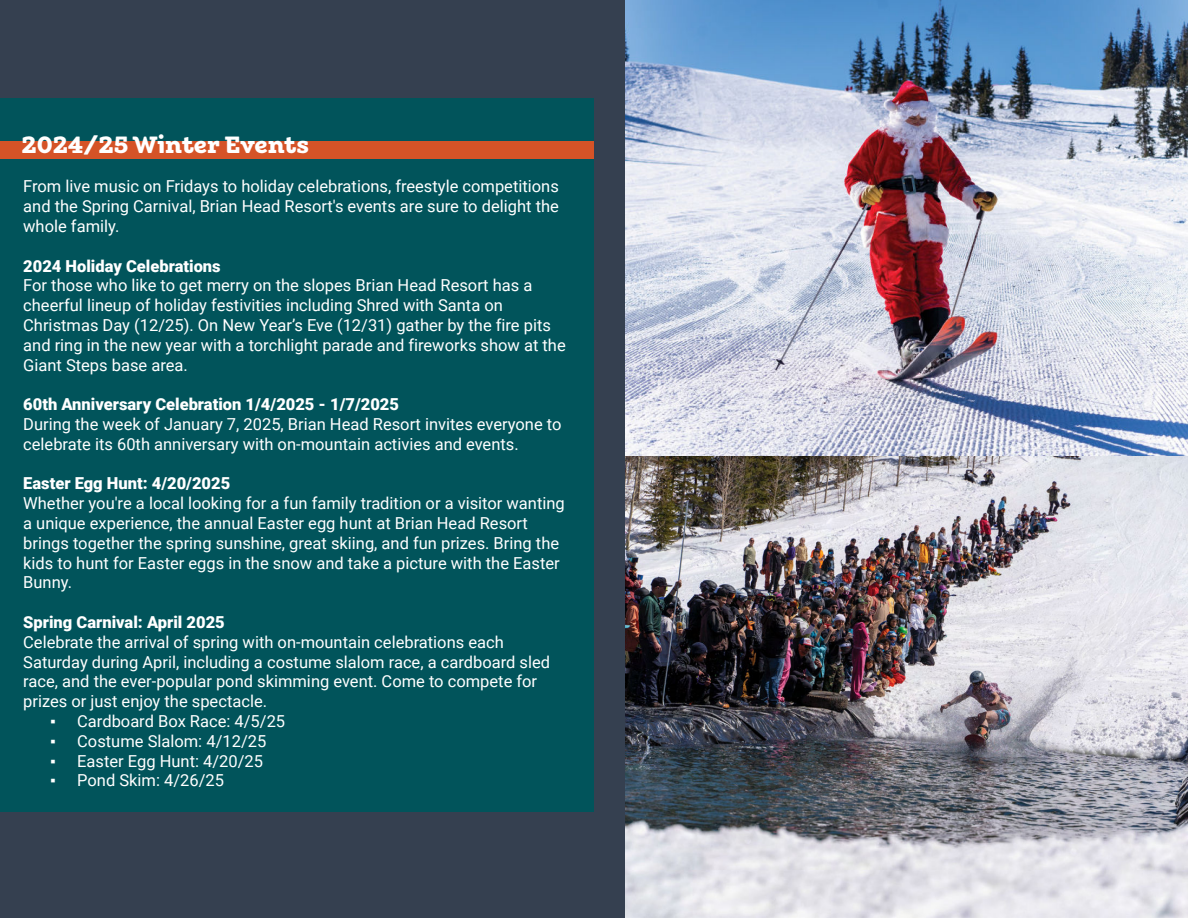
<style>
.page{position:relative;width:1188px;height:918px;background:#fff}
.page>*{position:absolute;margin:0;border:0;box-sizing:border-box;transform-origin:0 0}
.t1{font:700 24px "Winden Alt";color:#fff}
.t2{font:16.5px/19.8px "Roboto";color:#fff}
.t3{font:900 16.5px "Roboto";color:#fff}
.s1{font-family:"Times New Roman"}
</style>
<div class="page">
<img style="left:625px;top:455px;width:563px;height:463px">
<img style="left:625px;top:0;width:563px;height:455px">
<div style="left:0;top:0;width:625px;height:918px;background:#354050"></div>
<div style="left:0;top:98px;width:594px;height:714px;background:#01545b"></div>
<div style="left:0;top:141px;width:594px;height:17px;background:#d55327"></div>
<h1 class="t1" style="left:22px;top:134px;width:289px">2024/25 Winter Events</h1>
<p class="t2" style="left:23px;top:178px;width:537px;text-align:justify">From live music on Fridays to holiday celebrations, freestyle competitions and the Spring Carnival, Brian Head Resort's events are sure to delight the whole family.</p>
<p class="t3" style="left:23px;top:259px;width:199px">2024 Holiday Celebrations</p>
<p class="t2" style="left:23px;top:277px;width:544px">For those who like to get merry on the slopes Brian Head Resort has a cheerful lineup of holiday festivities including Shred with Santa on Christmas Day (12/25). On New Year’s Eve (12/31) gather by the fire pits and ring in the new year with a torchlight parade and fireworks show at the Giant Steps base area.</p>
<p class="t3" style="left:23px;top:398px;width:377px">60th Anniversary Celebration 1/4/2025 - 1/7/2025</p>
<p class="t2" style="left:23px;top:415px;width:540px">During the week of January 7, 2025, Brian Head Resort invites everyone to celebrate its 60th anniversary with on-mountain activies and events.</p>
<p class="t3" style="left:23px;top:477px;width:209px">Easter Egg Hunt: 4/20/2025</p>
<p class="t2" style="left:23px;top:494px;width:543px">Whether you're a local looking for a fun family tradition or a visitor wanting a unique experience, the annual Easter egg hunt at Brian Head Resort brings together the spring sunshine, great skiing, and fun prizes. Bring the kids to hunt for Easter eggs in the snow and take a picture with the Easter Bunny.</p>
<p class="t3" style="left:23px;top:616px;width:203px">Spring Carnival: April 2025</p>
<p class="t2" style="left:23px;top:633px;width:528px">Celebrate the arrival of spring with on-mountain celebrations each Saturday during April, including a costume slalom race, a cardboard sled race, and the ever-popular pond skimming event. Come to compete for prizes or just enjoy the spectacle.</p>
<p class="t2" style="left:50px;top:712px;width:236px"><span class="s1">▪</span> Cardboard Box Race: 4/5/25</p>
<p class="t2" style="left:50px;top:732px;width:218px"><span class="s1">▪</span> Costume Slalom: 4/12/25</p>
<p class="t2" style="left:50px;top:752px;width:214px"><span class="s1">▪</span> Easter Egg Hunt: 4/20/25</p>
<p class="t2" style="left:50px;top:772px;width:175px"><span class="s1">▪</span> Pond Skim: 4/26/25</p>
</div>
